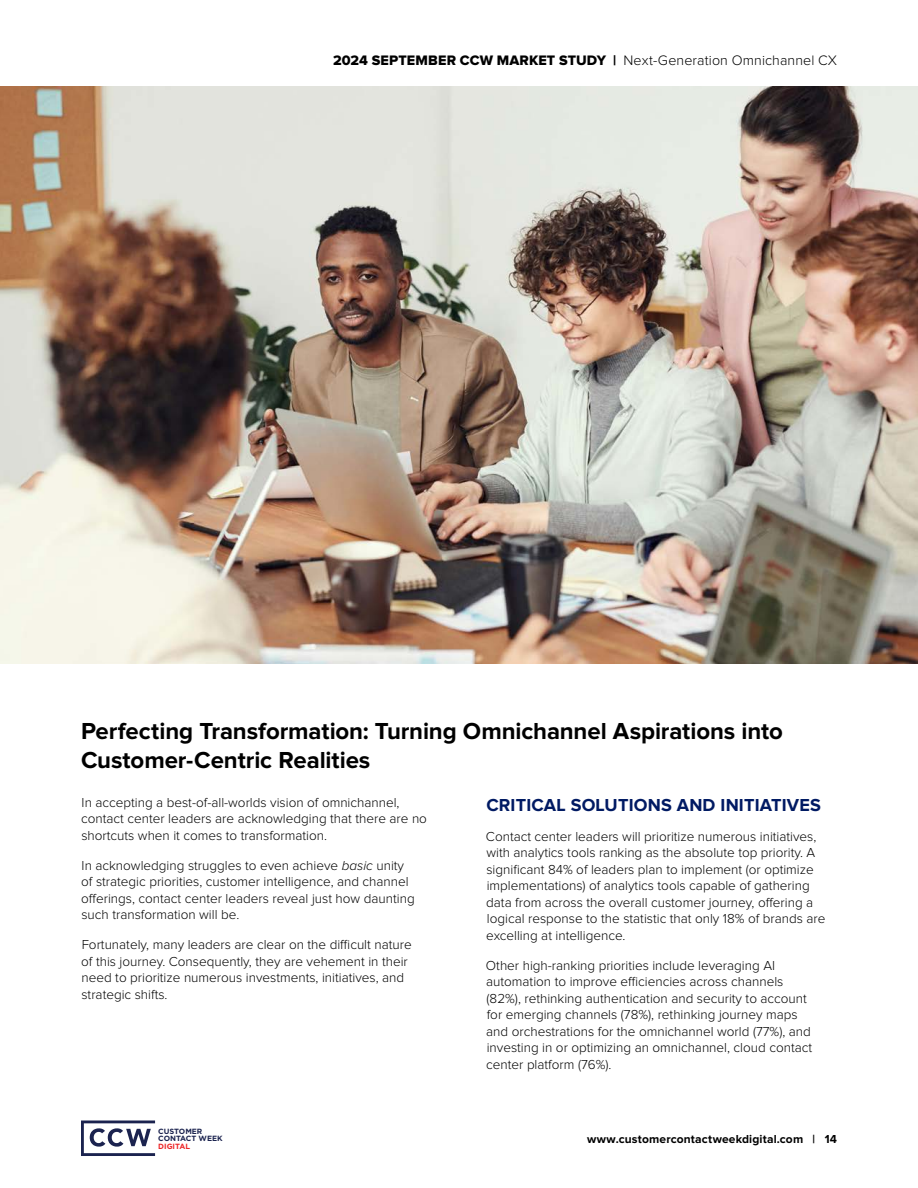
<style>
.page{position:relative;width:918px;height:1188px;background:#fff}
.page>*{position:absolute;margin:0;border:0;box-sizing:border-box;transform-origin:0 0}
.t1{font:700 24px/28.5px "Proxima Nova";letter-spacing:-.005em;color:#000}
.t2{font:700 18px "Proxima Nova";letter-spacing:.01em;color:#001a63}
.t3{font:14.25px "Proxima Nova Extrabld";letter-spacing:.01em;color:#000}
.t4{font:300 13.5px/16.5px "Proxima Nova";color:#000}
.t5{font:700 12px "Proxima Nova";letter-spacing:.01em;color:#000}
.t6{font:700 7.5px/7.8px "Gotham";color:#1b234f}
.t7{font:700 7.5px "Gotham";color:#ed2426}
.s1{font-family:"Proxima Nova";font-weight:300}
.s2{font-style:italic}
</style>
<div class="page">
<svg style="left:81px;top:1121px;width:74px;height:35px"></svg>
<img style="left:0;top:86px;width:918px;height:577px">
<p class="t3" style="left:333px;top:54px;width:505px">2024 SEPTEMBER CCW MARKET STUDY | <span class="s1">Next-Generation Omnichannel CX</span></p>
<h1 class="t1" style="left:81px;top:718px;width:704px">Perfecting Transformation: Turning Omnichannel Aspirations into<br>Customer-Centric Realities</h1>
<h2 class="t2" style="left:486px;top:796px;width:336px">CRITICAL SOLUTIONS AND INITIATIVES</h2>
<p class="t4" style="left:486px;top:828px;width:341px">Contact center leaders will prioritize numerous initiatives, with analytics tools ranking as the absolute top priority. A significant 84% of leaders plan to implement (or optimize implementations) of analytics tools capable of gathering data from across the overall customer journey, offering a logical response to the statistic that only 18% of brands are excelling at intelligence.</p>
<p class="t4" style="left:486px;top:957px;width:328px">Other high-ranking priorities include leveraging AI automation to improve efficiencies across channels (82%), rethinking authentication and security to account for emerging channels (78%), rethinking journey maps and orchestrations for the omnichannel world (77%), and investing in or optimizing an omnichannel, cloud contact center platform (76%).</p>
<p class="t4" style="left:81px;top:795px;width:347px">In accepting a best-of-all-worlds vision of omnichannel, contact center leaders are acknowledging that there are no shortcuts when it comes to transformation.</p>
<p class="t4" style="left:81px;top:858px;width:335px">In acknowledging struggles to even achieve <span class="s2">basic</span> unity of strategic priorities, customer intelligence, and channel offerings, contact center leaders reveal just how daunting such transformation will be.</p>
<p class="t4" style="left:81px;top:937px;width:332px">Fortunately, many leaders are clear on the difficult nature of this journey. Consequently, they are vehement in their need to prioritize numerous investments, initiatives, and strategic shifts.</p>
<p class="t6" style="left:158px;top:1127px;width:66px">CUSTOMER<br>CONTACT WEEK</p>
<p class="t7" style="left:158px;top:1142px;width:33px">DIGITAL</p>
<p class="t5" style="left:587px;top:1134px;width:229px">www.customercontactweekdigital.com |</p>
<p class="t5" style="left:825px;top:1134px;width:14px">14</p>
</div>
